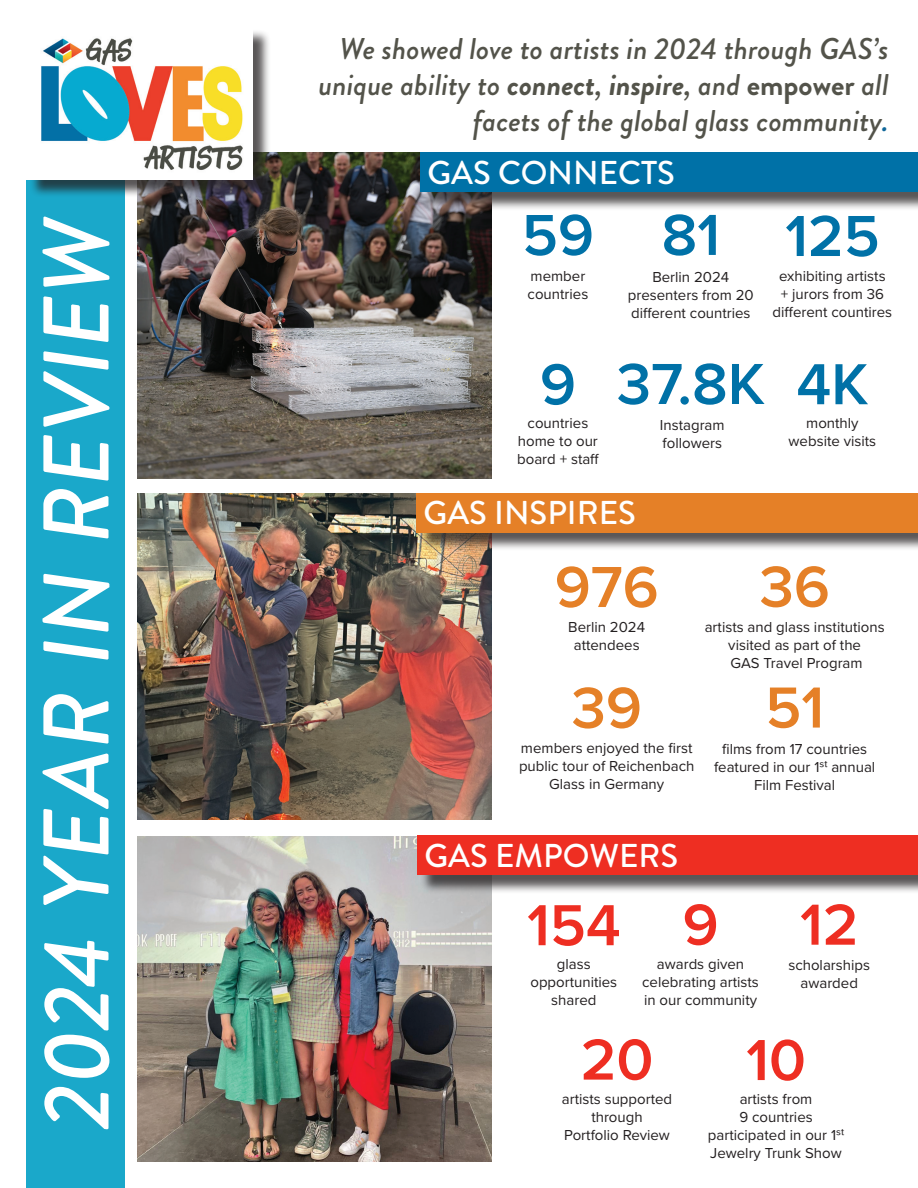
<style>
.page{position:relative;width:918px;height:1188px;background:#fff}
.page>*{position:absolute;margin:0;border:0;box-sizing:border-box;transform-origin:0 0}
.t1{font:italic 500 93px "Brandon Grotesque";letter-spacing:.005em;color:#fff}
.t2{font:600 60px "Proxima Nova";color:#0071a7}
.t3{font:600 60px "Proxima Nova";color:#ee2e22}
.t4{font:600 60px "Proxima Nova";color:#e58027}
.t5{font:500 33px "Brandon Grotesque";color:#fff}
.t6{font:italic 500 30px/36px "Brandon Grotesque";color:#53534a;text-align:right}
.t7{font:15px/18px "Proxima Nova";color:#231f20;text-align:center}
.s1{font-weight:700}
.s2{font-weight:700;font-style:normal}
.s3{color:#10679a}
</style>
<div class="page">
<div style="left:27px;top:171px;width:98px;height:1017px;background:#1aa8ca"></div>
<img style="left:138px;top:152px;width:354px;height:326px">
<div style="left:423px;top:154px;width:495px;height:57px;background:#231f20;opacity:.75"></div>
<div style="left:420px;top:152px;width:498px;height:40px;background:#0071a7"></div>
<img style="left:138px;top:493px;width:354px;height:326px">
<div style="left:419px;top:495px;width:499px;height:56px;background:#231f20;opacity:.75"></div>
<div style="left:416px;top:493px;width:502px;height:40px;background:#e58027"></div>
<img style="left:138px;top:837px;width:354px;height:324px">
<div style="left:420px;top:838px;width:498px;height:56px;background:#231f20;opacity:.75"></div>
<div style="left:417px;top:836px;width:501px;height:39px;background:#ee2e22"></div>
<div style="left:517px;top:205px;width:83px;height:60px;background:#fff"></div>
<div style="left:29px;top:29px;width:242px;height:169px;background:#231f20;opacity:.75"></div>
<img style="left:27px;top:29px;width:225px;height:150px">
<h1 class="t1" style="left:12px;top:1130px;width:915px;rotate:-90deg">2024 YEAR IN REVIEW</h1>
<h3 class="t6" style="left:319px;top:31px;width:572px">We showed love to artists in 2024 through GAS’s unique ability to <span class="s1">connect</span>, <span class="s1">inspire</span>, and <span class="s2">empower</span> all facets of the global glass community<span class="s3">.</span></h3>
<h3 class="t5" style="left:427px;top:149px;width:249px">GAS CONNECTS</h3>
<h2 class="t2" style="left:522px;top:190px;width:74px">59</h2>
<p class="t7" style="left:528px;top:267px;width:62px;text-align:left">member countries</p>
<h2 class="t2" style="left:662px;top:190px;width:60px">81</h2>
<p class="t7" style="left:628px;top:267px;width:127px">Berlin 2024 presenters from 20 different countries</p>
<h2 class="t2" style="left:785px;top:191px;width:96px">125</h2>
<p class="t7" style="left:773px;top:267px;width:121px">exhibiting artists<br>+ jurors from 36 different countires</p>
<h2 class="t2" style="left:540px;top:340px;width:38px">9</h2>
<p class="t7" style="left:517px;top:413px;width:84px">countries home to our board + staff</p>
<h2 class="t2" style="left:617px;top:339px;width:253px">37.8K 4K</h2>
<p class="t7" style="left:789px;top:414px;width:89px">monthly website visits</p>
<p class="t7" style="left:660px;top:415px;width:66px;text-align:left">Instagram followers</p>
<h3 class="t5" style="left:424px;top:490px;width:214px">GAS INSPIRES</h3>
<h2 class="t4" style="left:555px;top:542px;width:106px">976</h2>
<p class="t7" style="left:568px;top:618px;width:78px">Berlin 2024 attendees</p>
<h2 class="t4" style="left:571px;top:663px;width:72px">39</h2>
<p class="t7" style="left:519px;top:738px;width:177px">members enjoyed the first public tour of Reichenbach<br>Glass in Germany</p>
<h2 class="t4" style="left:759px;top:542px;width:72px">36</h2>
<p class="t7" style="left:705px;top:617px;width:181px">artists and glass institutions visited as part of the<br>GAS Travel Program</p>
<h2 class="t4" style="left:765px;top:663px;width:60px">51</h2>
<p class="t7" style="left:714px;top:739px;width:163px">films from 17 countries featured in our 1st annual<br>Film Festival</p>
<h3 class="t5" style="left:424px;top:833px;width:255px">GAS EMPOWERS</h3>
<h2 class="t3" style="left:527px;top:880px;width:95px">154</h2>
<p class="t7" style="left:530px;top:954px;width:88px">glass opportunities shared</p>
<h2 class="t3" style="left:683px;top:880px;width:38px">9</h2>
<p class="t7" style="left:642px;top:955px;width:118px">awards given celebrating artists in our community</p>
<h2 class="t3" style="left:800px;top:880px;width:60px">12</h2>
<p class="t7" style="left:788px;top:955px;width:83px">scholarships awarded</p>
<h2 class="t3" style="left:581px;top:1015px;width:74px">20</h2>
<p class="t7" style="left:562px;top:1090px;width:112px">artists supported through<br>Portfolio Review</p>
<h2 class="t3" style="left:746px;top:1015px;width:61px">10</h2>
<p class="t7" style="left:708px;top:1089px;width:138px">artists from<br>9 countries participated in our 1st<br>Jewelry Trunk Show</p>
</div>
